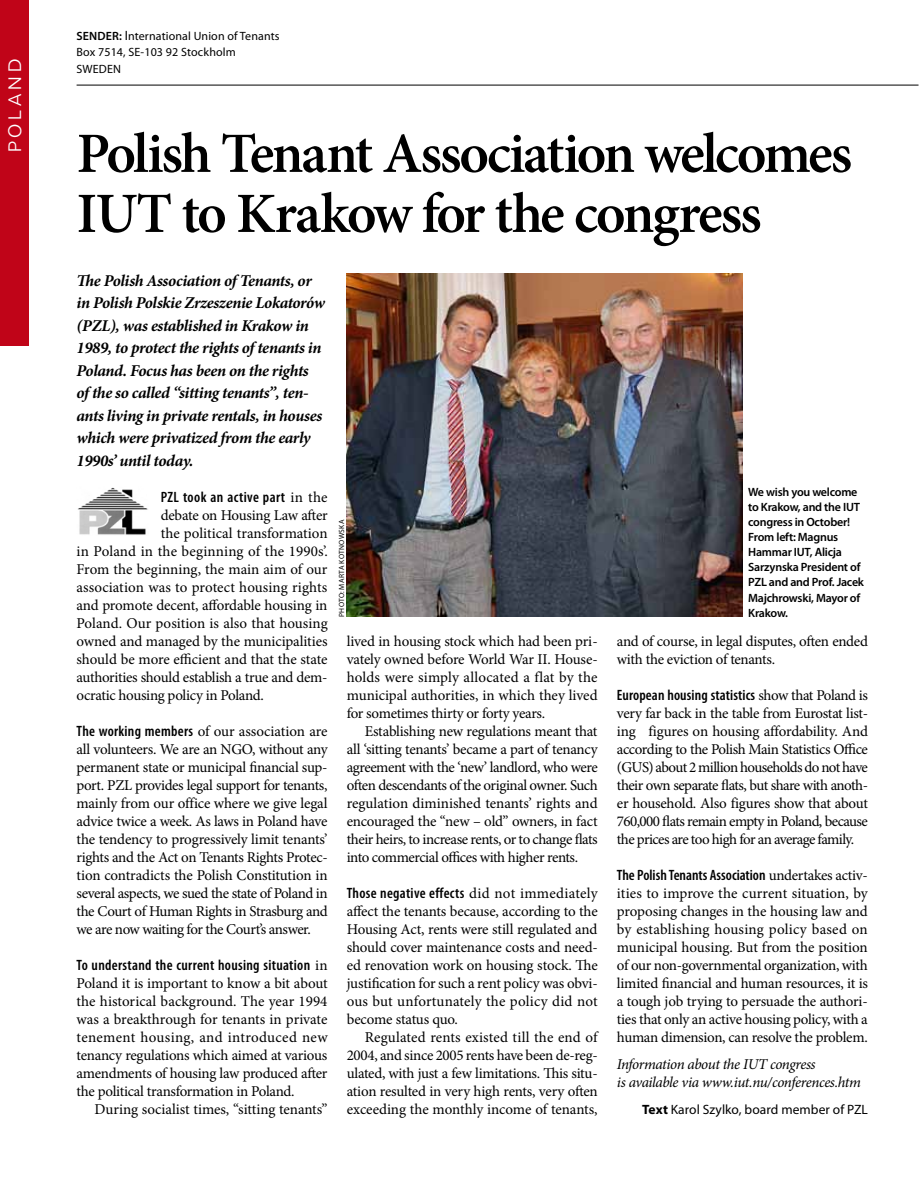
<style>
.page{position:relative;width:919px;height:1191px;background:#fff}
.page>*{position:absolute;margin:0;border:0;box-sizing:border-box;transform-origin:0 0}
.t1{font:600 57px/60px "Minion Pro";letter-spacing:-.04em;color:#000}
.t2{font:300 18px "Folio BQ";letter-spacing:.21em;color:#fff}
.t3{font:italic 700 16.5px/22.5px "Minion Pro";letter-spacing:-.025em;color:#000}
.t4{font:15px/18px "Minion Pro";letter-spacing:-.015em;color:#000;text-align:justify}
.t5{font:600 condensed 15px "Myriad Pro";letter-spacing:.02em;color:#000}
.t6{font:italic 15px/18px "Minion Pro";letter-spacing:-.03em;color:#000}
.t7{font:600 condensed 15px "Myriad Pro";color:#000}
.t8{font:15px "Minion Pro";letter-spacing:.005em;color:#000}
.t9{font:15px "Minion Pro";letter-spacing:.01em;color:#000}
.t10{font:13.5px "Myriad Pro";letter-spacing:.005em;color:#000}
.t11{font:600 12px/15px "Myriad Pro";letter-spacing:-.02em;color:#000}
.t12{font:12px/16.5px "Myriad Pro";letter-spacing:.01em;color:#000}
.t13{font:7.5px "Myriad Pro";letter-spacing:.03em;color:#000}
.s1{font-weight:600}
.s2{font-size:13.5px}
.s3{font-family:"Minion Pro";font-weight:400;font-stretch:normal}
.s4{font-family:"Myriad Pro";font-weight:600;font-stretch:condensed}
.s5{font-weight:700}
</style>
<div class="page">
<hr style="left:77px;top:85px;width:841px;height:1px;background:#000">
<div style="left:0;top:0;width:29px;height:345px;background:#c00418"></div>
<img style="left:347px;top:274px;width:395px;height:342px">
<img style="left:78px;top:487px;width:70px;height:48px">
<p class="t2" style="left:5px;top:152px;width:95px;rotate:-90deg">Poland</p>
<p class="t12" style="left:77px;top:27px;width:204px"><span class="s1">SENDER:</span> <span class="s2">I</span>nternational Union of Tenants<br>Box 7514, SE-103 92 Stockholm<br>SWEDEN</p>
<h1 class="t1" style="left:77px;top:123px;width:777px">Polish Tenant Association welcomes<br>IUT to Krakow for the congress</h1>
<p class="t3" style="left:77px;top:269px;width:250px">The Polish Association of Tenants, or in Polish Polskie Zrzeszenie Lokatorów (PZL), was established in Krakow in 1989, to protect the rights of tenants in Poland. Focus has been on the rights of the so called “sitting tenants”, ten&shy;ants living in private rentals, in houses which were privatized from the early 1990s’ until today.</p>
<p class="t5" style="left:161px;top:488px;width:168px">PZL took an active part <span class="s3">in the</span></p>
<p class="t4" style="left:161px;top:506px;width:168px">debate on Housing Law after</p>
<p class="t4" style="left:161px;top:524px;width:168px">the political transformation</p>
<p class="t9" style="left:77px;top:541px;width:253px">in Poland in the beginning of the 1990s’.</p>
<p class="t4" style="left:77px;top:560px;width:252px">From the beginning, the main aim of our</p>
<p class="t8" style="left:77px;top:577px;width:252px">association was to protect housing rights</p>
<p class="t4" style="left:77px;top:596px;width:252px">and promote decent, affordable housing in</p>
<p class="t4" style="left:77px;top:614px;width:253px">Poland. Our position is also that housing</p>
<p class="t4" style="left:77px;top:632px;width:252px">owned and managed by the municipalities</p>
<p class="t4" style="left:77px;top:650px;width:252px">should be more efficient and that the state</p>
<p class="t4" style="left:77px;top:668px;width:252px">authorities should establish a true and dem-</p>
<p class="t4" style="left:77px;top:686px;width:189px">ocratic housing policy in Poland.</p>
<p class="t4" style="left:77px;top:722px;width:253px"><span class="s4">The working members</span> of our association are all volunteers. We are an NGO, without any permanent state or municipal financial sup&shy;port. PZL provides legal support for tenants, mainly from our office where we give legal advice twice a week. As laws in Poland have the tendency to progressively limit tenants’ rights and the Act on Tenants Rights Protec&shy;tion contradicts the Polish Constitution in several aspects, we sued the state of Poland in the Court of Human Rights in Strasburg and we are now waiting for the Court’s answer.</p>
<p class="t5" style="left:77px;top:956px;width:252px">To understand the current housing situation <span class="s3">in</span></p>
<p class="t4" style="left:77px;top:974px;width:253px">Poland it is important to know a bit about the historical background. The year 1994 was a breakthrough for tenants in private tenement housing, and introduced new tenancy regulations which aimed at various amendments of housing law produced after the political transformation in Poland.</p>
<p class="t4" style="left:95px;top:1100px;width:234px">During socialist times, “sitting tenants”</p>
<p class="t13" style="left:337px;top:617px;width:99px;rotate:-90deg">Ph oto: Marta Kot nowska</p>
<p class="t4" style="left:347px;top:632px;width:252px">lived in housing stock which had been pri&shy;vately owned before World War II. House&shy;holds were simply allocated a flat by the municipal authorities, in which they lived for sometimes thirty or forty years.</p>
<p class="t4" style="left:347px;top:722px;width:252px;text-indent:18px">Establishing new regulations meant that all ‘sitting tenants’ became a part of tenancy agreement with the ‘new’ landlord, who were often descendants of the original owner. Such regulation diminished tenants’ rights and encouraged the “new – old” owners, in fact their heirs, to increase rents, or to change flats into commercial offices with higher rents.</p>
<p class="t5" style="left:347px;top:884px;width:252px">Those negative effects <span class="s3">did not immediately</span></p>
<p class="t4" style="left:347px;top:902px;width:253px">affect the tenants because, according to the Housing Act, rents were still regulated and should cover maintenance costs and need&shy;ed renovation work on housing stock. The justification for such a rent policy was obvi&shy;ous but unfortunately the policy did not become status quo.</p>
<p class="t4" style="left:347px;top:1028px;width:252px;text-indent:18px">Regulated rents existed till the end of 2004, and since 2005 rents have been de-reg&shy;ulated, with just a few limitations. This situ&shy;ation resulted in very high rents, very often exceeding the monthly income of tenants,</p>
<p class="t11" style="left:748px;top:484px;width:117px">We wish you welcome to Krakow, and the IUT congress in October!<br>From left: Magnus<br>Hammar IUT, Alicja<br>Sarzynska President of<br>PZL and and Prof. Jacek<br>Majchrowski, Mayor of</p>
<p class="t11" style="left:748px;top:604px;width:41px">Krakow.</p>
<p class="t4" style="left:617px;top:632px;width:252px">and of course, in legal disputes, often ended with the eviction of tenants.</p>
<p class="t5" style="left:617px;top:686px;width:252px">European housing statistics <span class="s3">show that Poland is</span></p>
<p class="t4" style="left:617px;top:704px;width:253px">very far back in the table from Eurostat list&shy;ing figures on housing affordability. And according to the Polish Main Statistics Office (GUS) about 2 million households do not have their own separate flats, but share with anoth&shy;er household. Also figures show that about 760,000 flats remain empty in Poland, because the prices are too high for an average family.</p>
<p class="t7" style="left:617px;top:866px;width:252px">The Polish Tenants Association <span class="s3">undertakes activ-</span></p>
<p class="t4" style="left:617px;top:884px;width:252px">ities to improve the current situation, by proposing changes in the housing law and by establishing housing policy based on municipal housing. But from the position of our non-governmental organization, with limited financial and human resources, it is a tough job trying to persuade the authori&shy;ties that only an active housing policy, with a human dimension, can resolve the problem.</p>
<p class="t6" style="left:617px;top:1055px;width:245px">Information about the IUT congress<br>is available via www.iut.nu/conferences.htm</p>
<p class="t10" style="left:642px;top:1101px;width:226px"><span class="s5">Text</span> Karol Szylko, board member of PZL</p>
</div>
